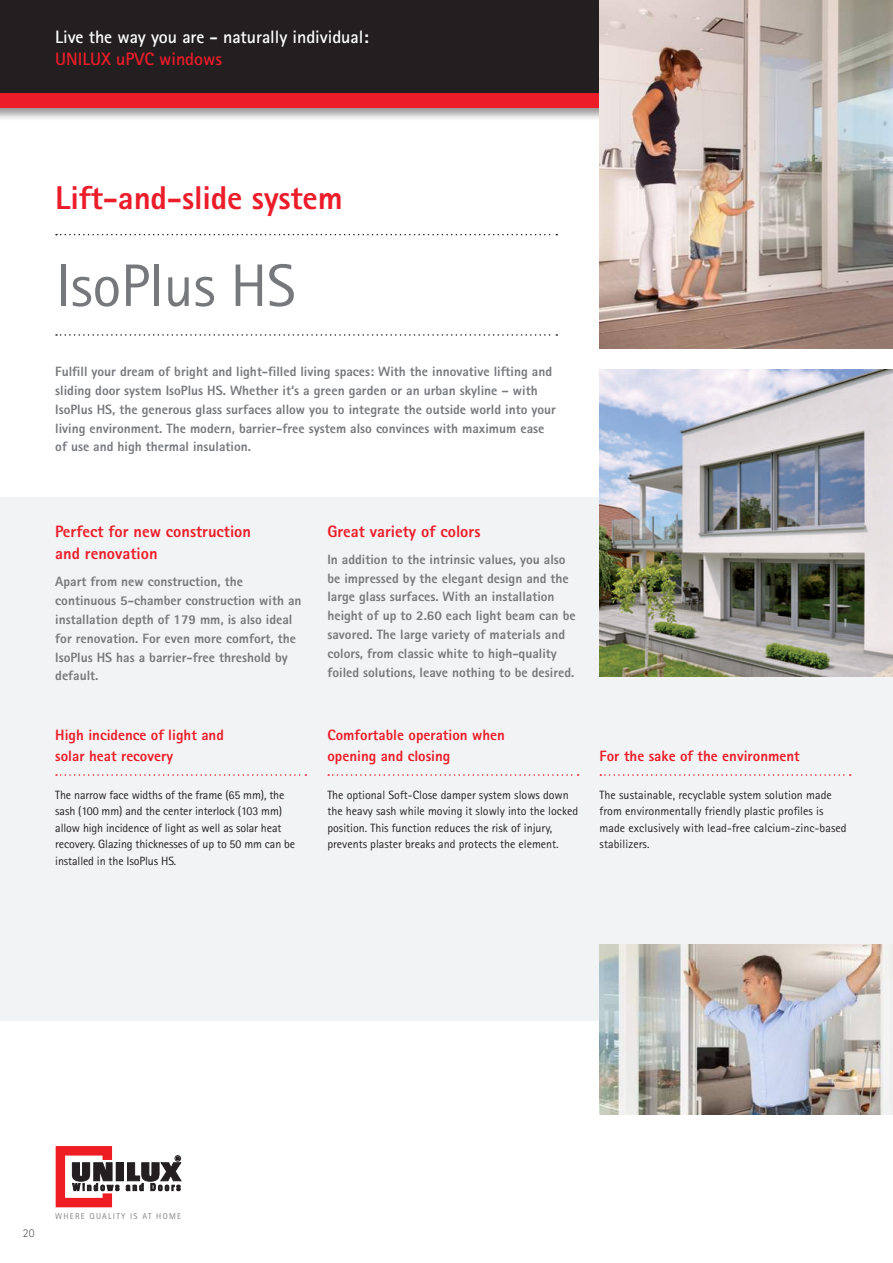
<style>
.page{position:relative;width:893px;height:1263px;background:#fff}
.page>*{position:absolute;margin:0;border:0;box-sizing:border-box;transform-origin:0 0}
.t1{font:60px "AT Rotis Sans Serif";letter-spacing:-.005em;color:#76787b}
.t2{font:800 33px "AT Rotis Sans Serif";letter-spacing:-.005em;color:#ec1c29}
.t3{font:700 18px "AT Rotis Sans Serif";letter-spacing:-.005em;color:#fff}
.t4{font:700 18px "AT Rotis Sans Serif";letter-spacing:-.005em;color:#ec1c29}
.t5{font:800 16.5px/22.5px "AT Rotis Sans Serif";color:#ec1c29}
.t6{font:800 15px/21px "AT Rotis Sans Serif";color:#ec1c29}
.t7{font:800 13.5px/18.8px "AT Rotis Sans Serif";color:#76787b}
.t8{font:12px/16.5px "AT Rotis Sans Serif";color:#231f20}
.t9{font:300 12px "AT Rotis Sans Serif";color:#57585a}
.t10{font:8.4px "AT Rotis Sans Serif";letter-spacing:.15em;color:#808285}
</style>
<div class="page">
<div style="left:0;top:497px;width:893px;height:523px;background:#f2f3f4"></div>
<img style="left:600px;top:944px;width:293px;height:170px">
<svg style="left:56px;top:334px;width:501px;height:2px"></svg>
<svg style="left:56px;top:234px;width:501px;height:1px"></svg>
<svg style="left:56px;top:774px;width:250px;height:2px"></svg>
<svg style="left:328px;top:774px;width:251px;height:2px"></svg>
<svg style="left:600px;top:774px;width:251px;height:2px"></svg>
<div style="left:116px;top:1163px;width:7px;height:18px;background:#231f20"></div>
<svg style="left:56px;top:1146px;width:63px;height:61px"></svg>
<svg style="left:126px;top:1155px;width:55px;height:36px"></svg>
<div style="left:0;top:0;width:893px;height:94px;background:#231f20"></div>
<div style="left:0;top:90px;width:710px;height:31px;background:#231f20;opacity:.5"></div>
<div style="left:0;top:94px;width:697px;height:14px;background:#ec1c29"></div>
<img style="left:600px;top:0;width:293px;height:349px">
<img style="left:600px;top:370px;width:293px;height:306px">
<h3 class="t3" style="left:55px;top:26px;width:315px">Live the way you are - naturally individual:</h3>
<h3 class="t4" style="left:55px;top:47px;width:168px">UNILUX uPVC windows</h3>
<h2 class="t2" style="left:55px;top:176px;width:289px">Lift-and-slide system</h2>
<h1 class="t1" style="left:55px;top:250px;width:242px">IsoPlus HS</h1>
<p class="t7" style="left:55px;top:362px;width:502px">Fulfill your dream of bright and light-filled living spaces: With the innovative lifting and sliding door system IsoPlus HS. Whether it‘s a green garden or an urban skyline – with IsoPlus HS, the generous glass surfaces allow you to integrate the outside world into your living environment. The modern, barrier-free system also convinces with maximum ease of use and high thermal insulation.</p>
<p class="t5" style="left:55px;top:520px;width:197px">Perfect for new construction and renovation</p>
<p class="t7" style="left:55px;top:572px;width:248px">Apart from new construction, the continuous 5-chamber construction with an installation depth of 179 mm, is also ideal for renovation. For even more comfort, the IsoPlus HS has a barrier-free threshold by default.</p>
<p class="t6" style="left:55px;top:724px;width:170px">High incidence of light and solar heat recovery</p>
<p class="t8" style="left:55px;top:786px;width:241px">The narrow face widths of the frame (65 mm), the sash (100 mm) and the center interlock (103 mm) allow high incidence of light as well as solar heat recovery. Glazing thicknesses of up to 50 mm can be installed in the IsoPlus HS.</p>
<p class="t5" style="left:327px;top:520px;width:155px">Great variety of colors</p>
<p class="t7" style="left:327px;top:550px;width:250px">In addition to the intrinsic values, you also be impressed by the elegant design and the large glass surfaces. With an installation height of up to 2.60 each light beam can be savored. The large variety of materials and colors, from classic white to high-quality foiled solutions, leave nothing to be desired.</p>
<p class="t6" style="left:327px;top:724px;width:179px">Comfortable operation when opening and closing</p>
<p class="t8" style="left:327px;top:786px;width:252px">The optional Soft-Close damper system slows down the heavy sash while moving it slowly into the locked position. This function reduces the risk of injury, prevents plaster breaks and protects the element.</p>
<p class="t6" style="left:600px;top:745px;width:202px">For the sake of the environment</p>
<p class="t8" style="left:600px;top:786px;width:249px">The sustainable, recyclable system solution made from environmentally friendly plastic profiles is made exclusively with lead-free calcium-zinc-based stabilizers.</p>
<p class="t9" style="left:23px;top:1226px;width:13px">20</p>
<p class="t10" style="left:55px;top:1211px;width:127px">WHERE QUALITY IS AT HOME</p>
</div>
